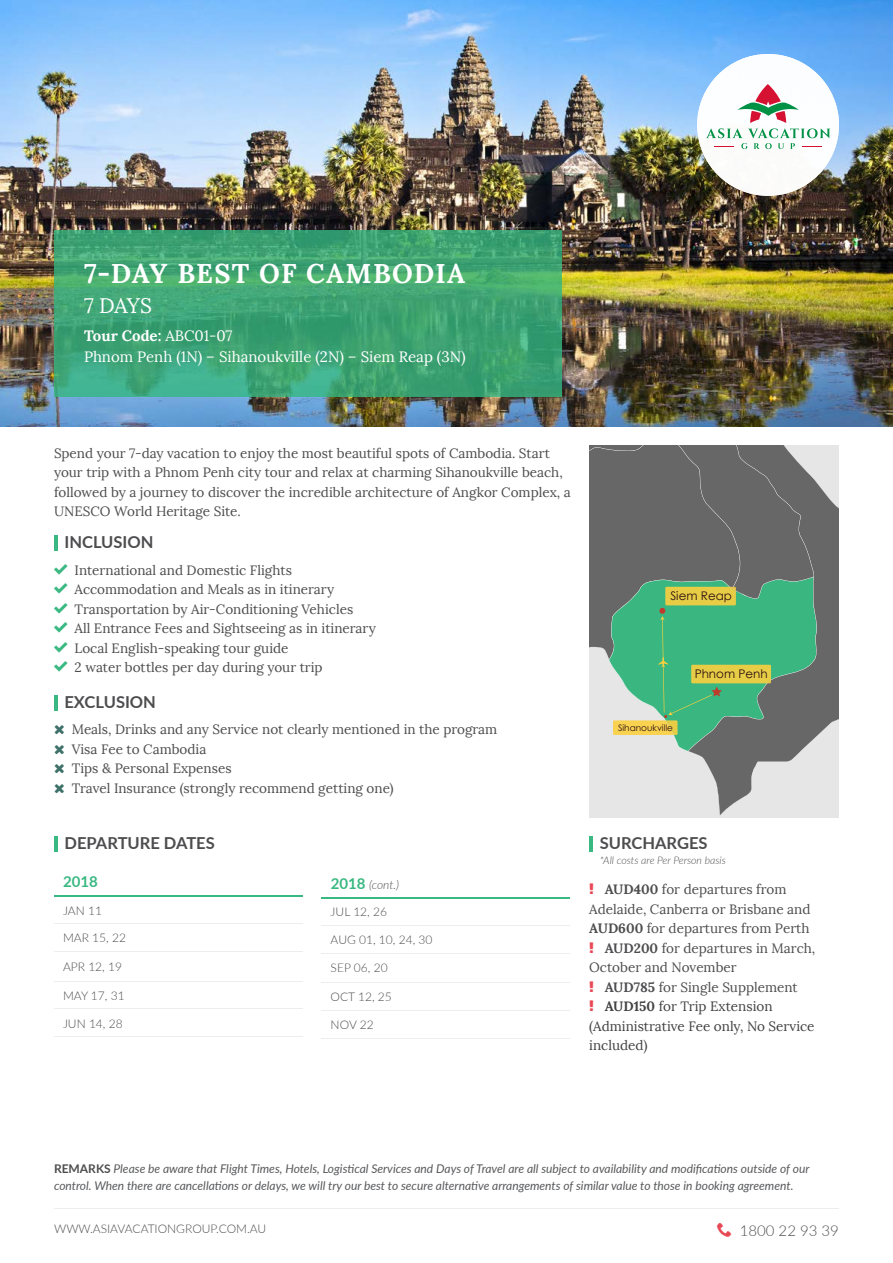
<style>
.page{position:relative;width:893px;height:1263px;background:#fff}
.page>*{position:absolute;margin:0;border:0;box-sizing:border-box;transform-origin:0 0}
.t1{font:700 27px "Lora";letter-spacing:.045em;color:#fff}
.t2{font:21px "Lora";color:#fff}
.t3{font:700 16.5px "Lato";color:#4d4d4f}
.t4{font:15px/21.8px "Lora";color:#fff}
.t5{font:300 15px "Lato";color:#4d4d4f}
.t6{font:700 15px "Lato";color:#39b881}
.t7{font:13.5px/19.5px "Lora";color:#4d4d4f}
.t8{font:13.5px "Lora";color:#424243}
.t9{font:italic 12px/16.5px "Lato";color:#58595b}
.t10{font:300 12px "Lato";color:#4d4d4f}
.t11{font:italic 300 12px "Lato";color:#4d4d4f}
.t12{font:11.85px "Century Gothic";color:#2b0f12}
.t13{font:italic 300 10.5px "Lato";color:#4d4d4f}
.t14{font:8.85px "Century Gothic";color:#2b0f12}
.s1{font-weight:700}
.s2{color:#39b881}
.s3{font-weight:700;font-style:normal;font-size:15px;color:#39b881}
.s4{font-weight:700;font-style:normal;color:#4d4d4f}
.s5{color:#e84956}
</style>
<div class="page">
<img style="left:0;top:0;width:893px;height:427px">
<hr style="left:54px;top:1208px;width:785px;height:1px;background:#eaeeec">
<div style="left:589px;top:751px;width:151px;height:67px;background:#e6e6e6"></div>
<svg style="left:608px;top:445px;width:231px;height:371px;background:#bababa"></svg>
<svg style="left:589px;top:445px;width:230px;height:306px;background:#6b8f77"></svg>
<img style="left:697px;top:54px;width:95px;height:95px">
<img style="left:792px;top:58px;width:47px;height:134px">
<img style="left:701px;top:149px;width:91px;height:47px">
<svg style="left:706px;top:84px;width:124px;height:65px"></svg>
<img style="left:55px;top:230px;width:507px;height:167px">
<hr style="left:322px;top:897px;width:248px;height:1px;background:#39b881">
<hr style="left:322px;top:925px;width:248px;height:1px;background:#eaeeec">
<hr style="left:322px;top:953px;width:248px;height:1px;background:#eaeeec">
<hr style="left:322px;top:982px;width:248px;height:1px;background:#eaeeec">
<hr style="left:322px;top:1010px;width:248px;height:1px;background:#eaeeec">
<hr style="left:322px;top:1037px;width:248px;height:1px;background:#eaeeec">
<hr style="left:54px;top:895px;width:249px;height:2px;background:#39b881">
<hr style="left:54px;top:923px;width:249px;height:1px;background:#eaeeec">
<hr style="left:54px;top:951px;width:249px;height:1px;background:#eaeeec">
<hr style="left:54px;top:981px;width:249px;height:1px;background:#eaeeec">
<hr style="left:54px;top:1008px;width:249px;height:1px;background:#eaeeec">
<hr style="left:54px;top:1036px;width:249px;height:1px;background:#eaeeec">
<hr style="left:54px;top:535px;width:3px;height:16px;background:#39b881">
<hr style="left:54px;top:836px;width:3px;height:16px;background:#39b881">
<hr style="left:54px;top:695px;width:3px;height:15px;background:#39b881">
<hr style="left:589px;top:836px;width:3px;height:16px;background:#39b881">
<h1 class="t1" style="left:84px;top:256px;width:383px">7-DAY BEST OF CAMBODIA</h1>
<h2 class="t2" style="left:84px;top:292px;width:70px">7 DAYS</h2>
<p class="t4" style="left:84px;top:324px;width:383px"><span class="s1">Tour Code:</span> ABC01-07<br>Phnom Penh (1N) – Sihanoukville (2N) – Siem Reap (3N)</p>
<p class="t7" style="left:54px;top:443px;width:518px">Spend your 7-day vacation to enjoy the most beautiful spots of Cambodia. Start your trip with a Phnom Penh city tour and relax at charming Sihanoukville beach, followed by a journey to discover the incredible architecture of Angkor Complex, a UNESCO World Heritage Site.</p>
<p class="t3" style="left:64px;top:530px;width:90px">INCLUSION</p>
<p class="t7" style="left:54px;top:560px;width:240px"><span class="s2">▼</span> International and Domestic Flights</p>
<p class="t7" style="left:54px;top:580px;width:282px"><span class="s2">▼</span> Accommodation and Meals as in itinerary</p>
<p class="t7" style="left:54px;top:599px;width:301px"><span class="s2">▼</span> Transportation by Air-Conditioning Vehicles</p>
<p class="t7" style="left:54px;top:619px;width:323px"><span class="s2">▼</span> All Entrance Fees and Sightseeing as in itinerary</p>
<p class="t7" style="left:54px;top:638px;width:236px"><span class="s2">▼</span> Local English-speaking tour guide</p>
<p class="t7" style="left:54px;top:658px;width:270px"><span class="s2">▼</span> 2 water bottles per day during your trip</p>
<p class="t3" style="left:64px;top:690px;width:93px">EXCLUSION</p>
<p class="t7" style="left:72px;top:720px;width:427px">Meals, Drinks and any Service not clearly mentioned in the program Visa Fee to Cambodia<br>Tips &amp; Personal Expenses<br>Travel Insurance (strongly recommend getting one)</p>
<p class="t12" style="left:670px;top:588px;width:63px">Siem Reap</p>
<p class="t14" style="left:618px;top:722px;width:57px">Sihanoukville</p>
<p class="t12" style="left:695px;top:665px;width:75px">Phnom Penh</p>
<p class="t3" style="left:64px;top:831px;width:152px">DEPARTURE DATES</p>
<p class="t3" style="left:600px;top:831px;width:109px">SURCHARGES</p>
<p class="t6" style="left:63px;top:871px;width:36px">2018</p>
<p class="t10" style="left:63px;top:902px;width:40px">JAN 11</p>
<p class="t10" style="left:63px;top:930px;width:65px">MAR 15, 22</p>
<p class="t10" style="left:63px;top:958px;width:61px">APR 12, 19</p>
<p class="t10" style="left:63px;top:987px;width:63px">MAY 17, 31</p>
<p class="t10" style="left:63px;top:1015px;width:61px">JUN 14, 28</p>
<p class="t11" style="left:331px;top:876px;width:70px"><span class="s3">2018</span> (cont.)</p>
<p class="t10" style="left:331px;top:903px;width:58px">JUL 12, 26</p>
<p class="t10" style="left:331px;top:931px;width:103px">AUG 01, 10, 24, 30</p>
<p class="t10" style="left:331px;top:959px;width:58px">SEP 06, 20</p>
<p class="t10" style="left:331px;top:989px;width:63px">OCT 12, 25</p>
<p class="t10" style="left:331px;top:1016px;width:44px">NOV 22</p>
<p class="t13" style="left:600px;top:853px;width:127px">*All costs are Per Person basis</p>
<p class="t7" style="left:605px;top:880px;width:183px"><span class="s1">AUD400</span> for departures from</p>
<p class="t7" style="left:589px;top:899px;width:223px">Adelaide, Canberra or Brisbane and</p>
<p class="t7" style="left:589px;top:919px;width:222px"><span class="s1">AUD600</span> for departures from Perth</p>
<p class="t7" style="left:605px;top:938px;width:212px"><span class="s1">AUD200</span> for departures in March,</p>
<p class="t7" style="left:589px;top:958px;width:149px">October and November</p>
<p class="t7" style="left:605px;top:977px;width:195px"><span class="s1">AUD785</span> for Single Supplement</p>
<p class="t8" style="left:605px;top:998px;width:169px"><span class="s1">AUD150</span> for Trip Extension</p>
<p class="t8" style="left:589px;top:1018px;width:227px">(Administrative Fee only, No Service</p>
<p class="t8" style="left:589px;top:1037px;width:60px">included)</p>
<p class="t9" style="left:54px;top:1160px;width:757px"><span class="s4">REMARKS</span> Please be aware that Flight Times, Hotels, Logistical Services and Days of Travel are all subject to availability and modifications outside of our control. When there are cancellations or delays, we will try our best to secure alternative arrangements of similar value to those in booking agreement.</p>
<p class="t10" style="left:54px;top:1220px;width:214px">WWW.ASIAVACATIONGROUP.COM.AU</p>
<p class="t5" style="left:717px;top:1220px;width:123px"><span class="s5">□■</span> 1800 22 93 39</p>
</div>
